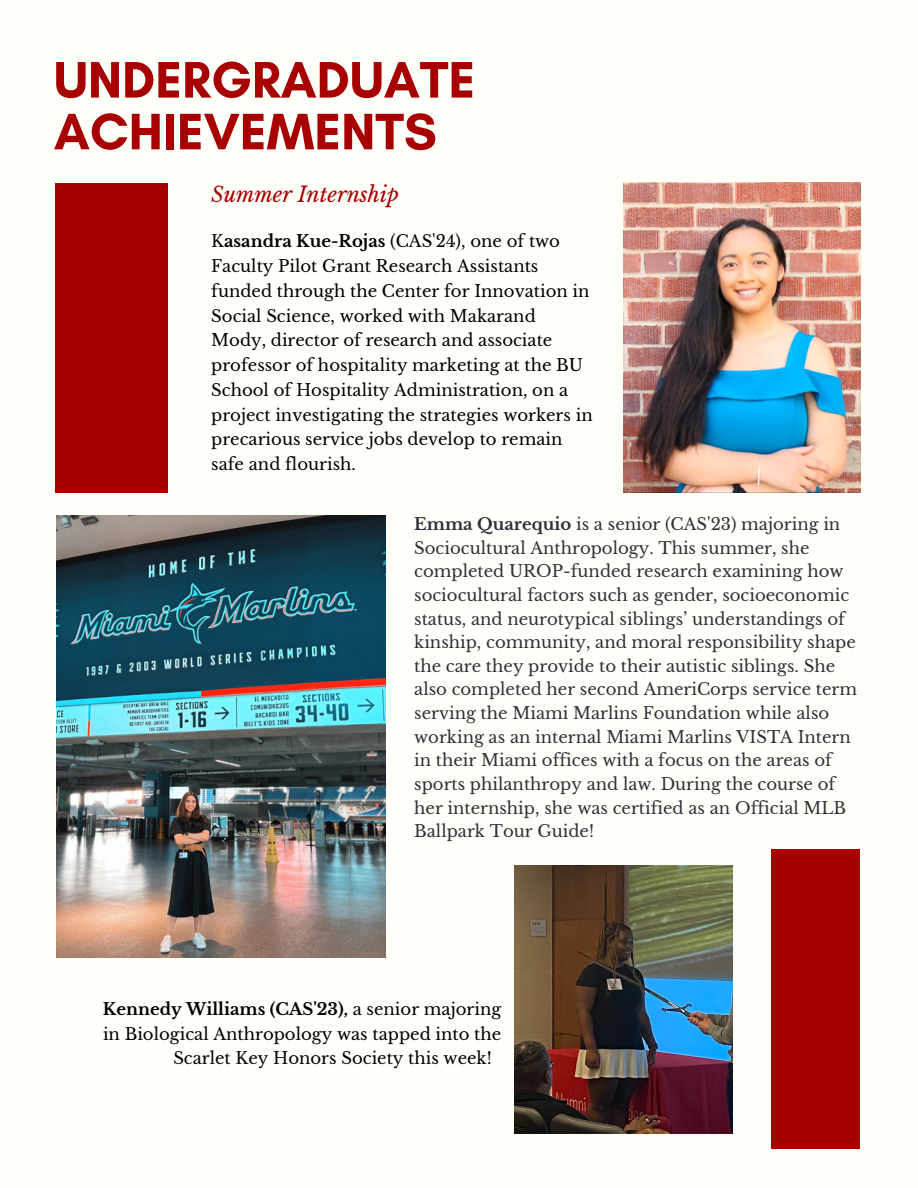
<style>
.page{position:relative;width:918px;height:1188px;background:#fffff9}
.page>*{position:absolute;margin:0;border:0;box-sizing:border-box;transform-origin:0 0}
.t1{font:700 52.2px/51.8px "Glacial Indifference";color:#a80000}
.t2{font:italic 21px "Libre Baskerville";color:#a80000}
.t3{font:16.5px/23.7px "Libre Baskerville";color:#332e38}
.t4{font:16.5px/24.8px "Libre Baskerville";color:#000}
.t5{font:700 16.5px "Libre Baskerville";color:#000}
.s1{font-weight:700}
.s2{font-weight:400}
</style>
<div class="page">
<div style="left:55px;top:183px;width:112px;height:309px;background:#a80000"></div>
<img style="left:57px;top:516px;width:328px;height:442px">
<img style="left:624px;top:183px;width:237px;height:309px">
<img style="left:514px;top:865px;width:219px;height:269px">
<div style="left:771px;top:849px;width:89px;height:300px;background:#a80000"></div>
<h1 class="t1" style="left:54px;top:53px;width:423px">UNDERGRADUATE<br>ACHIEVEMENTS</h1>
<p class="t2" style="left:211px;top:182px;width:189px">Summer Internship</p>
<p class="t4" style="left:211px;top:229px;width:383px">K<span class="s1">asandra Kue-Rojas</span> (CAS'24), one of two Faculty Pilot Grant Research Assistants funded through the Center for Innovation in Social Science, worked with Makarand Mody, director of research and associate professor of hospitality marketing at the BU School of Hospitality Administration, on a project investigating the strategies workers in precarious service jobs develop to remain safe and flourish.</p>
<p class="t3" style="left:414px;top:512px;width:444px"><span class="s1">Emma Quarequio</span> is a senior (CAS'23) majoring in Sociocultural Anthropology. This summer, she completed UROP-funded research examining how sociocultural factors such as gender, socioeconomic status, and neurotypical siblings’ understandings of kinship, community, and moral responsibility shape the care they provide to their autistic siblings. She also completed her second AmeriCorps service term serving the Miami Marlins Foundation while also working as an internal Miami Marlins VISTA Intern in their Miami offices with a focus on the areas of sports philanthropy and law. During the course of her internship, she was certified as an Official MLB Ballpark Tour Guide!</p>
<p class="t5" style="left:103px;top:999px;width:400px">Kennedy Williams (CAS'23), <span class="s2">a senior majoring</span></p>
<p class="t4" style="left:103px;top:1022px;width:400px">in Biological Anthropology was tapped into the</p>
<p class="t4" style="left:173px;top:1046px;width:320px">Scarlet Key Honors Society this week!</p>
</div>
